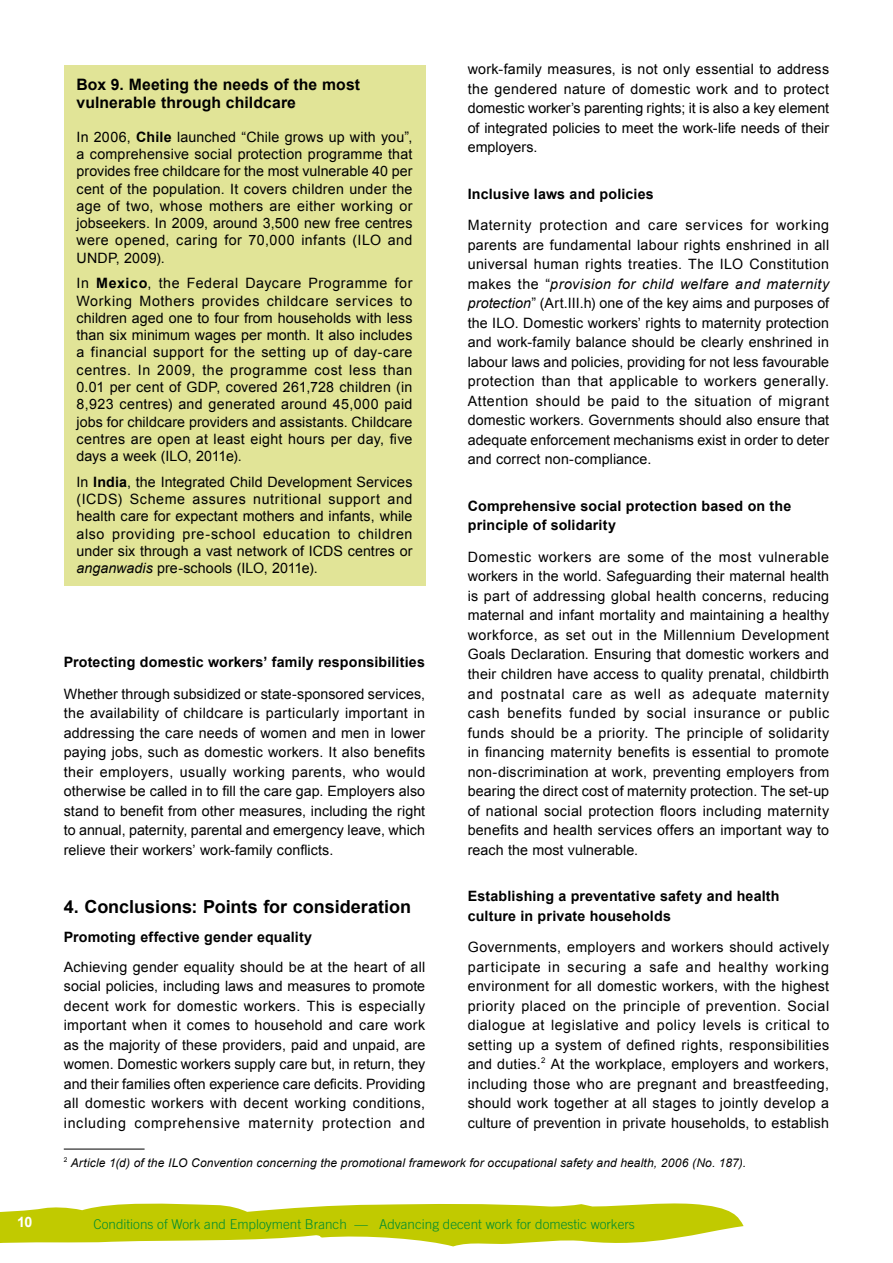
<style>
.page{position:relative;width:893px;height:1263px;background:#fff}
.page>*{position:absolute;margin:0;border:0;box-sizing:border-box;transform-origin:0 0}
.inter_1_dwpb{font:700 18px "Arial";color:#000}
.boxfigtitre_dwpb{font:700 15.75px/18px "Arial";letter-spacing:.005em;color:#000}
.txt_dwpb{font:14.25px/19.5px "Arial";letter-spacing:.005em;color:#000;text-align:justify}
.box_dwbp{font:14.25px/17.2px "Arial";letter-spacing:.015em;color:#000;text-align:justify}
.inter_2_dwpb{font:700 14.25px/19.5px "Arial";letter-spacing:.01em;color:#000}
.t1{font:700 14.25px "Arial";color:#fff}
.t2{font:300 13.5px "Trade Gothic LT Com";color:#008d30}
.notes_1st_dwpb{font:italic 12px "Arial";letter-spacing:.01em;color:#000}
.s1{font-weight:700}
.s2{font-style:italic}
</style>
<div class="page">
<svg style="left:0;top:1203px;width:744px;height:44px"></svg>
<div style="left:64px;top:66px;width:361px;height:520px;background:#e1e497"></div>
<hr style="left:64px;top:1149px;width:81px;height:1px;background:#000">
<p class="boxfigtitre_dwpb" style="left:77px;top:76px;width:285px">Box 9. Meeting the needs of the most vulnerable through childcare</p>
<p class="box_dwbp" style="left:77px;top:128px;width:337px">In 2006, <span class="s1">Chile</span> launched “Chile grows up with you”, a comprehensive social protection programme that provides free childcare for the most vulnerable 40 per cent of the population. It covers children under the age of two, whose mothers are either working or jobseekers. In 2009, around 3,500 new free centres were opened, caring for 70,000 infants (ILO and UNDP, 2009).</p>
<p class="box_dwbp" style="left:77px;top:275px;width:337px">In <span class="s1">Mexico</span>, the Federal Daycare Programme for Working Mothers provides childcare services to children aged one to four from households with less than six minimum wages per month. It also includes a financial support for the setting up of day-care centres. In 2009, the programme cost less than 0.01 per cent of GDP, covered 261,728 children (in 8,923 centres) and generated around 45,000 paid jobs for childcare providers and assistants. Childcare centres are open at least eight hours per day, five days a week (ILO, 2011e).</p>
<p class="box_dwbp" style="left:77px;top:473px;width:337px">In <span class="s1">India</span>, the Integrated Child Development Services (ICDS) Scheme assures nutritional support and health care for expectant mothers and infants, while also providing pre-school education to children under six through a vast network of ICDS centres or <span class="s2">anganwadis</span> pre-schools (ILO, 2011e).</p>
<p class="inter_2_dwpb" style="left:64px;top:653px;width:363px">Protecting domestic workers’ family responsibilities</p>
<p class="txt_dwpb" style="left:64px;top:684px;width:363px">Whether through subsidized or state-sponsored services, the availability of childcare is particularly important in addressing the care needs of women and men in lower paying jobs, such as domestic workers. It also benefits their employers, usually working parents, who would otherwise be called in to fill the care gap. Employers also stand to benefit from other measures, including the right to annual, paternity, parental and emergency leave, which relieve their workers’ work-family conflicts.</p>
<p class="inter_1_dwpb" style="left:64px;top:895px;width:349px">4. Conclusions: Points for consideration</p>
<p class="inter_2_dwpb" style="left:64px;top:927px;width:250px">Promoting effective gender equality</p>
<p class="txt_dwpb" style="left:64px;top:957px;width:363px">Achieving gender equality should be at the heart of all social policies, including laws and measures to promote decent work for domestic workers. This is especially important when it comes to household and care work as the majority of these providers, paid and unpaid, are women. Domestic workers supply care but, in return, they and their families often experience care deficits. Providing all domestic workers with decent working conditions, including comprehensive maternity protection and</p>
<p class="txt_dwpb" style="left:468px;top:60px;width:363px">work-family measures, is not only essential to address the gendered nature of domestic work and to protect domestic worker’s parenting rights; it is also a key element of integrated policies to meet the work-life needs of their employers.</p>
<p class="inter_2_dwpb" style="left:468px;top:185px;width:188px">Inclusive laws and policies</p>
<p class="txt_dwpb" style="left:468px;top:216px;width:363px">Maternity protection and care services for working parents are fundamental labour rights enshrined in all universal human rights treaties. The ILO Constitution makes the “<span class="s2">provision for child welfare and maternity protection</span>” (Art.III.h) one of the key aims and purposes of the ILO. Domestic workers’ rights to maternity protection and work-family balance should be clearly enshrined in labour laws and policies, providing for not less favourable protection than that applicable to workers generally.<br>Attention should be paid to the situation of migrant domestic workers. Governments should also ensure that adequate enforcement mechanisms exist in order to deter and correct non-compliance.</p>
<p class="inter_2_dwpb" style="left:468px;top:497px;width:325px">Comprehensive social protection based on the principle of solidarity</p>
<p class="txt_dwpb" style="left:468px;top:547px;width:363px">Domestic workers are some of the most vulnerable workers in the world. Safeguarding their maternal health is part of addressing global health concerns, reducing maternal and infant mortality and maintaining a healthy workforce, as set out in the Millennium Development Goals Declaration. Ensuring that domestic workers and their children have access to quality prenatal, childbirth and postnatal care as well as adequate maternity cash benefits funded by social insurance or public funds should be a priority. The principle of solidarity in financing maternity benefits is essential to promote non-discrimination at work, preventing employers from bearing the direct cost of maternity protection. The set-up of national social protection floors including maternity benefits and health services offers an important way to reach the most vulnerable.</p>
<p class="inter_2_dwpb" style="left:468px;top:887px;width:313px">Establishing a preventative safety and health culture in private households</p>
<p class="txt_dwpb" style="left:468px;top:937px;width:363px">Governments, employers and workers should actively participate in securing a safe and healthy working environment for all domestic workers, with the highest priority placed on the principle of prevention. Social dialogue at legislative and policy levels is critical to setting up a system of defined rights, responsibilities and duties.<sup>2</sup> At the workplace, employers and workers, including those who are pregnant and breastfeeding, should work together at all stages to jointly develop a culture of prevention in private households, to establish</p>
<p class="notes_1st_dwpb" style="left:64px;top:1155px;width:684px"><sup>2</sup> Article 1(d) of the ILO Convention concerning the promotional framework for occupational safety and health, 2006 (No. 187).</p>
<p class="t1" style="left:17px;top:1212px;width:17px">10</p>
<p class="t2" style="left:94px;top:1216px;width:543px">Conditions of Work and Employment Branch — Advancing decent work for domestic workers</p>
</div>
